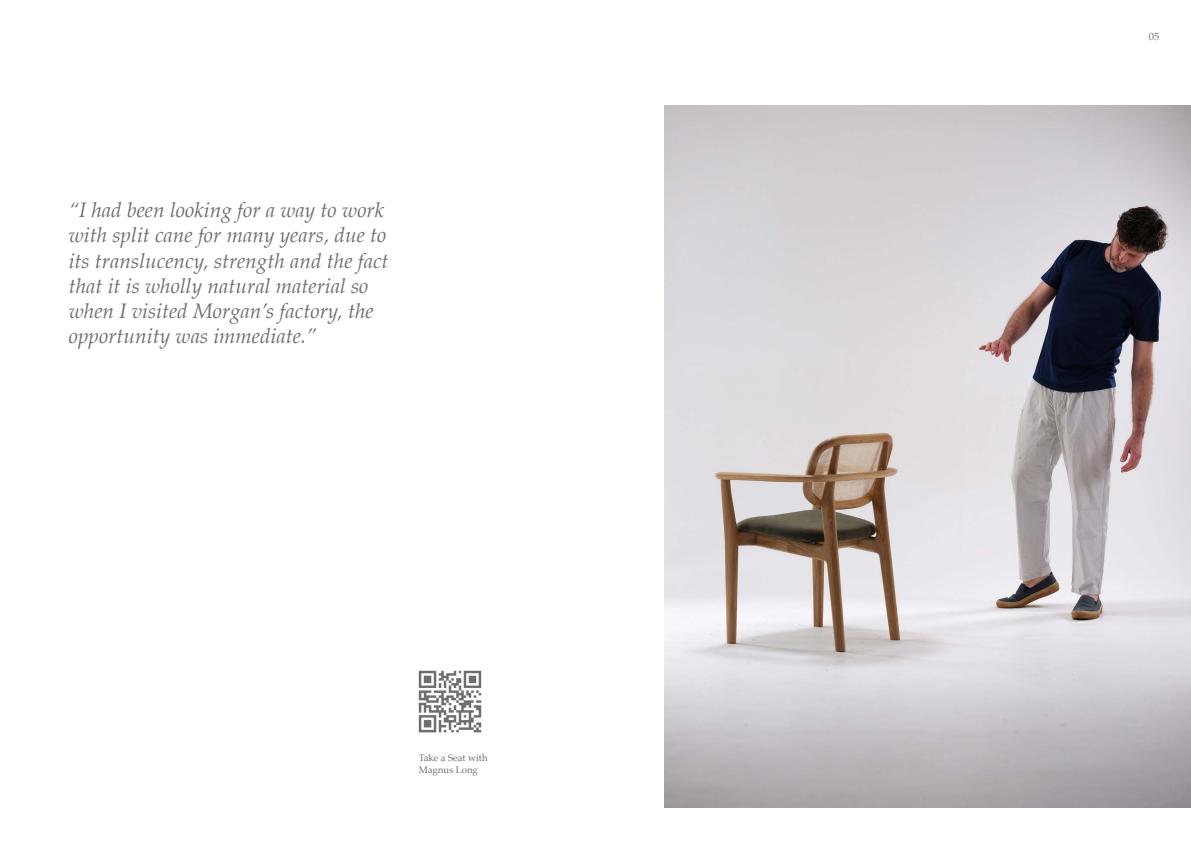
<style>
.page{position:relative;width:1191px;height:844px;background:#fff}
.page>*{position:absolute;margin:0;border:0;box-sizing:border-box;transform-origin:0 0}
.t1{font:italic 21px/25.2px "Palatino";color:#716f6f}
.t2{font:10.5px "Palatino";color:#716f6f}
.t3{font:9.62px/11.5px "Palatino";color:#706f6f}
</style>
<div class="page">
<img style="left:418px;top:670px;width:64px;height:63px">
<img style="left:664px;top:105px;width:527px;height:702px">
<p class="t1" style="left:69px;top:197px;width:321px">“I had been looking for a way to work with split cane for many years, due to its translucency, strength and the fact that it is wholly natural material so when I visited Morgan’s factory, the opportunity was immediate.”</p>
<p class="t3" style="left:419px;top:752px;width:71px">Take a Seat with<br>Magnus Long</p>
<p class="t2" style="left:1149px;top:28px;width:12px">05</p>
</div>
